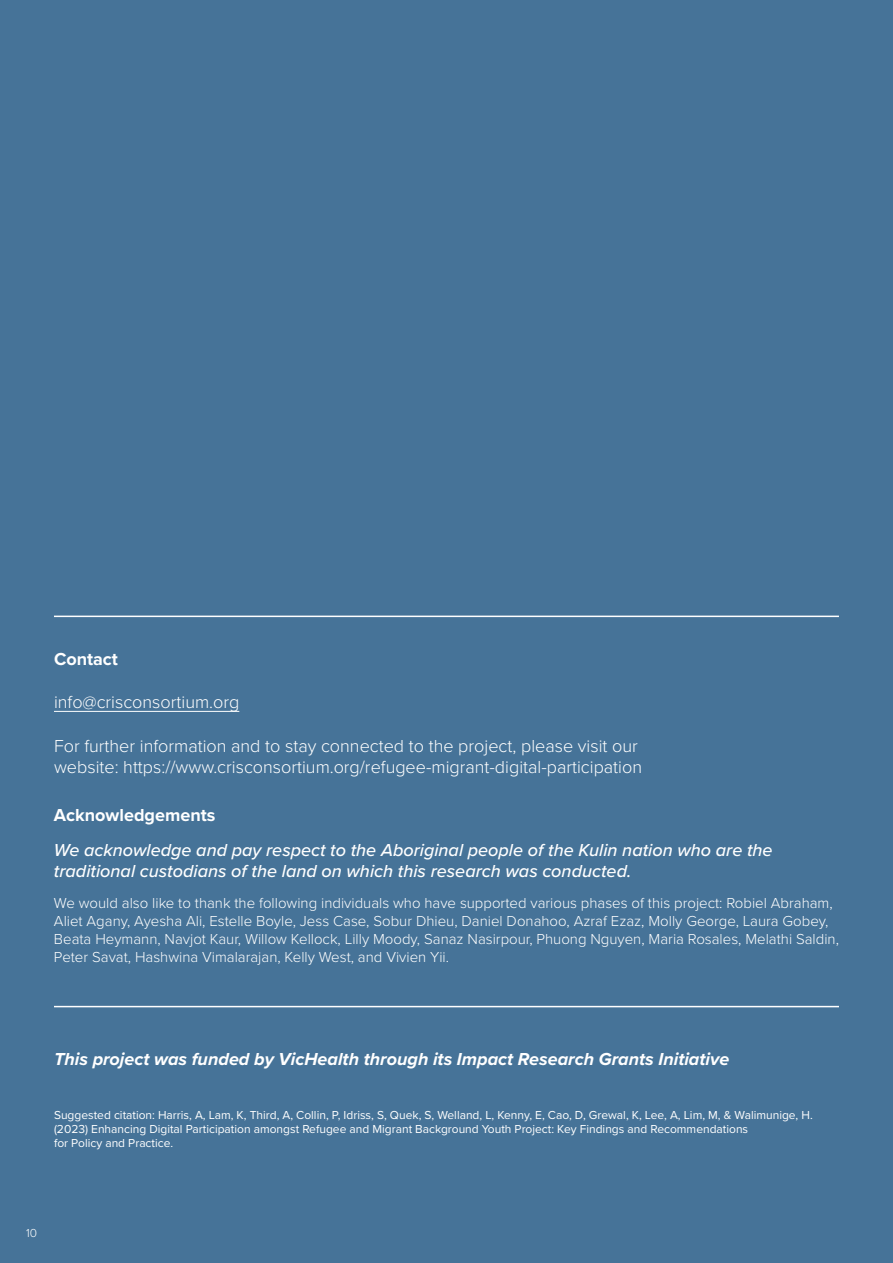
<style>
.page{position:relative;width:893px;height:1263px;background:#467398}
.page>*{position:absolute;margin:0;border:0;box-sizing:border-box;transform-origin:0 0}
.t1{font:300 18px/21.6px "Proxima Nova";color:#fff}
.t2{font:italic 500 18px/21.6px "Proxima Nova";color:#fff}
.t3{font:italic 700 18px "Proxima Nova";color:#fff}
.t4{font:700 18px "Proxima Nova";color:#fff}
.t5{font:300 15px/18px "Proxima Nova";color:#fff}
.t6{font:12px/14.4px "Proxima Nova";color:#fff}
.t7{font:300 12px "Proxima Nova";color:#fff}
</style>
<div class="page">
<hr style="left:54px;top:616px;width:785px;height:1px;background:#fff">
<hr style="left:54px;top:1006px;width:785px;height:1px;background:#fff">
<hr style="left:54px;top:711px;width:185px;height:1px;background:#fff">
<p class="t4" style="left:54px;top:646px;width:66px">Contact</p>
<p class="t1" style="left:54px;top:691px;width:187px">info@crisconsortium.org</p>
<p class="t1" style="left:54px;top:734px;width:590px">For further information and to stay connected to the project, please visit our website: https://www.crisconsortium.org/refugee-migrant-digital-participation</p>
<p class="t4" style="left:54px;top:802px;width:163px">Acknowledgements</p>
<p class="t2" style="left:54px;top:838px;width:720px">We acknowledge and pay respect to the Aboriginal people of the Kulin nation who are the traditional custodians of the land on which this research was conducted.</p>
<p class="t5" style="left:54px;top:893px;width:786px">We would also like to thank the following individuals who have supported various phases of this project: Robiel Abraham, Aliet Agany, Ayesha Ali, Estelle Boyle, Jess Case, Sobur Dhieu, Daniel Donahoo, Azraf Ezaz, Molly George, Laura Gobey, Beata Heymann, Navjot Kaur, Willow Kellock, Lilly Moody, Sanaz Nasirpour, Phuong Nguyen, Maria Rosales, Melathi Saldin, Peter Savat, Hashwina Vimalarajan, Kelly West, and Vivien Yii.</p>
<p class="t3" style="left:54px;top:1046px;width:677px">This project was funded by VicHealth through its Impact Research Grants Initiative</p>
<p class="t6" style="left:54px;top:1107px;width:760px">Suggested citation: Harris, A, Lam, K, Third, A, Collin, P, Idriss, S, Quek, S, Welland, L, Kenny, E, Cao, D, Grewal, K, Lee, A, Lim, M, &amp; Walimunige, H. (2023) Enhancing Digital Participation amongst Refugee and Migrant Background Youth Project: Key Findings and Recommendations<br>for Policy and Practice.</p>
<p class="t7" style="left:26px;top:1224px;width:12px">10</p>
</div>
